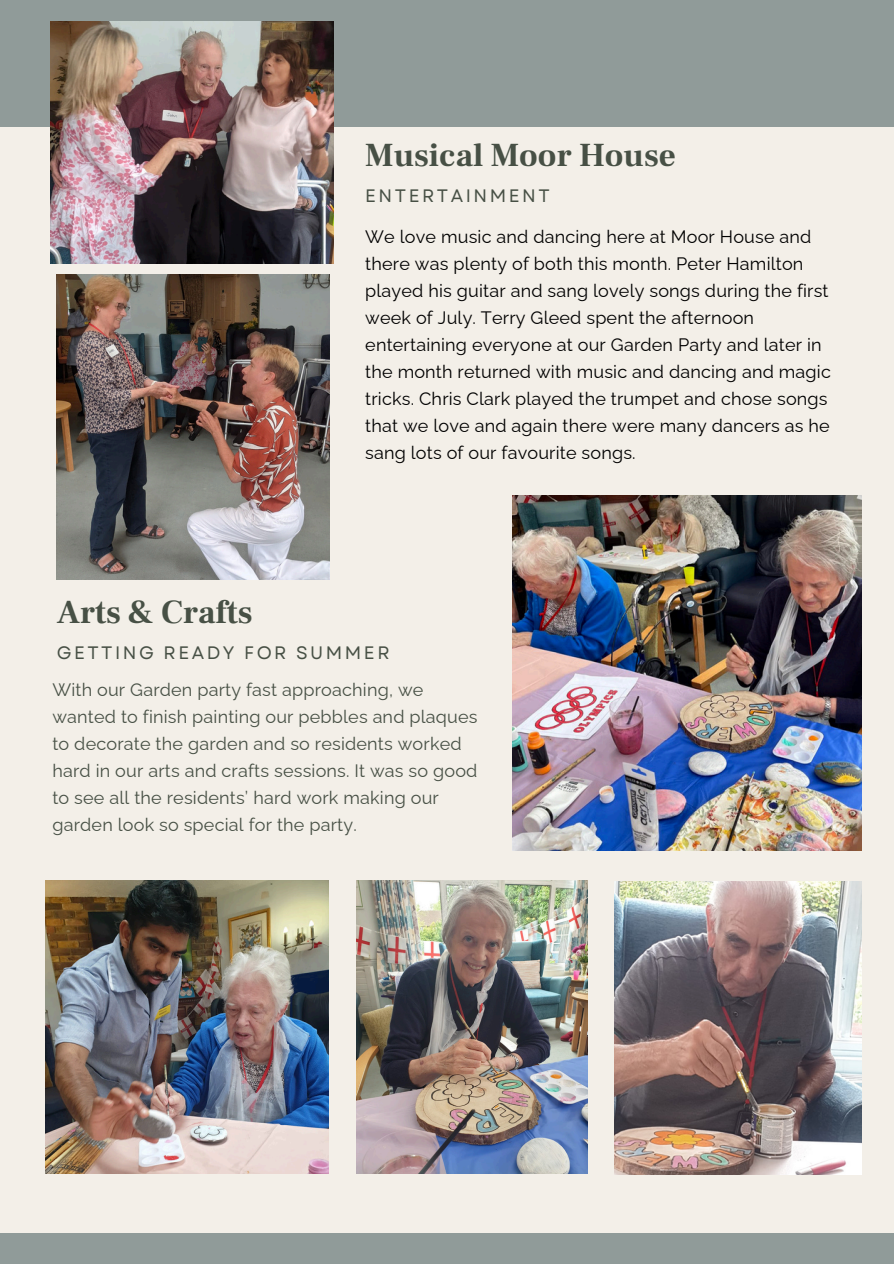
<style>
.page{position:relative;width:894px;height:1264px;background:#fff}
.page>*{position:absolute;margin:0;border:0;box-sizing:border-box;transform-origin:0 0}
.t1{font:700 33px "Frank Ruhl Libre";color:#475045}
.t2{font:18px/27px "Raleway";letter-spacing:.01em;color:#000}
.t3{font:18px/27px "Raleway";letter-spacing:.01em;color:#475045}
.t4{font:18px "Garet";letter-spacing:.14em;color:#475045}
</style>
<div class="page">
<div style="left:0;top:0;width:893px;height:1263px;background:#f3efe8"></div>
<div style="left:0;top:0;width:893px;height:127px;background:#909b99"></div>
<div style="left:0;top:1232px;width:893px;height:31px;background:#909b99"></div>
<img style="left:50px;top:22px;width:283px;height:242px">
<img style="left:57px;top:275px;width:272px;height:304px">
<img style="left:356px;top:881px;width:231px;height:292px">
<img style="left:512px;top:495px;width:348px;height:355px">
<img style="left:614px;top:881px;width:247px;height:293px">
<img style="left:45px;top:881px;width:284px;height:292px">
<p class="t1" style="left:365px;top:135px;width:312px">Musical Moor House</p>
<h2 class="t4" style="left:365px;top:183px;width:186px">ENTERTAINMENT</h2>
<p class="t1" style="left:57px;top:591px;width:197px">Arts &amp; Crafts</p>
<h1 class="t2" style="left:365px;top:223px;width:467px">We love music and dancing here at Moor House and there was plenty of both this month. Peter Hamilton played his guitar and sang lovely songs during the first week of July. Terry Gleed spent the afternoon entertaining everyone at our Garden Party and later in the month returned with music and dancing and magic tricks. Chris Clark played the trumpet and chose songs that we love and again there were many dancers as he sang lots of our favourite songs.</h1>
<p class="t4" style="left:57px;top:639px;width:334px">GETTING READY FOR SUMMER</p>
<p class="t3" style="left:52px;top:676px;width:426px">With our Garden party fast approaching, we wanted to finish painting our pebbles and plaques to decorate the garden and so residents worked hard in our arts and crafts sessions. It was so good to see all the residents’ hard work making our garden look so special for the party.</p>
</div>
